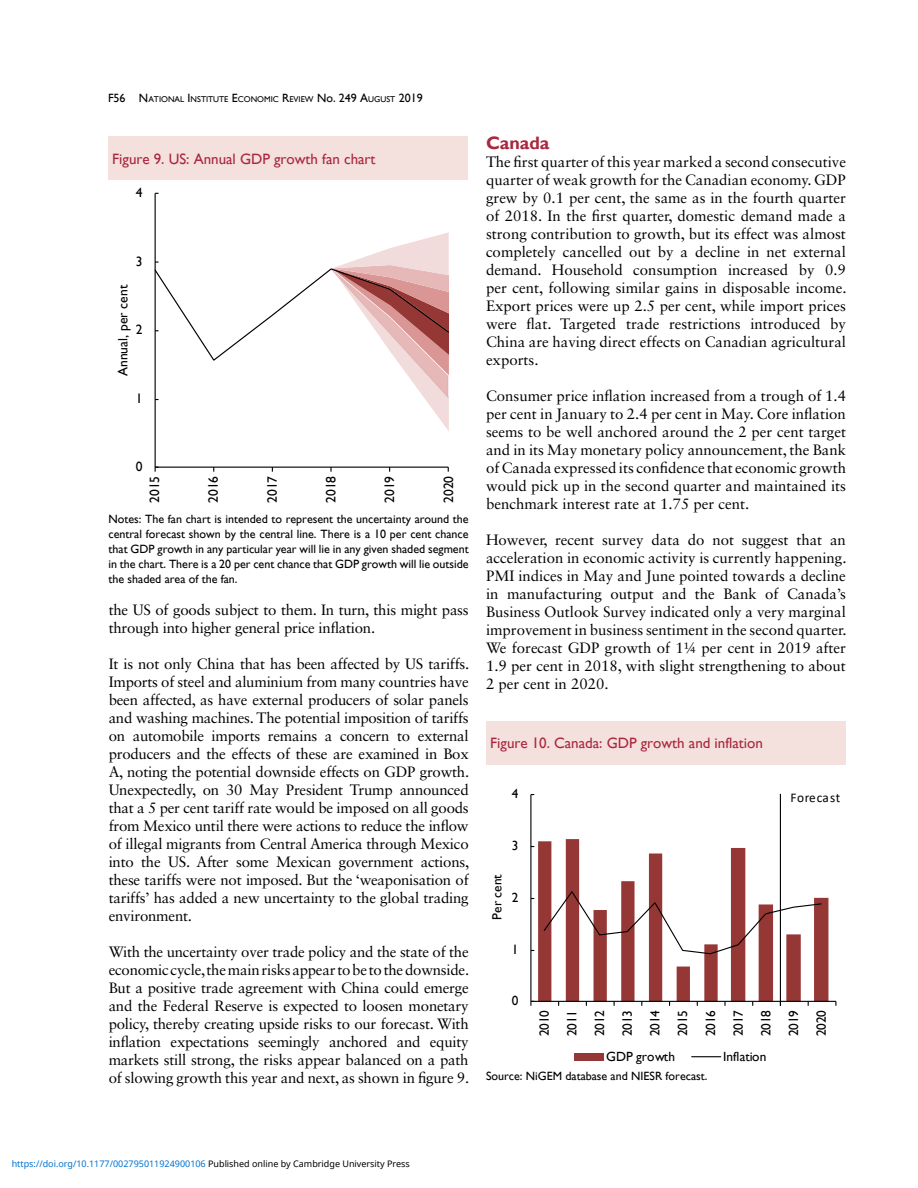
<style>
.page{position:relative;width:918px;height:1188px;background:#fff}
.page>*{position:absolute;margin:0;border:0;box-sizing:border-box;transform-origin:0 0}
.t1{font:700 18px "Gill Sans";color:#aa273d}
.t2{font:15px/18px "Sabon LT Std";letter-spacing:-.015em;color:#000;text-align:justify}
.t3{font:15px "Gill Sans";color:#aa273d}
.t4{font:13.5px "Gill Sans";color:#000}
.t5{font:13.35px/27.8px "Gill Sans";color:#000;text-align:justify}
.t6{font:13.35px "Calibri";letter-spacing:.04em;color:#000}
.t7{font:12px/15px "Gill Sans";color:#000;text-align:justify}
.t8{font:9px "Noto Sans";color:#0172cf}
.t9{font:8.4px "Gill Sans";color:#000}
.s1{font-size:12px}
.s2{color:#000}
</style>
<div class="page">
<div style="left:108px;top:137px;width:360px;height:43px;background:#f4e0dd"></div>
<svg style="left:156px;top:400px;width:293px;height:31px"></svg>
<hr style="left:155px;top:193px;width:1px;height:274px;background:#000">
<hr style="left:155px;top:467px;width:293px;height:1px;background:#000">
<svg style="left:155px;top:232px;width:294px;height:168px"></svg>
<div style="left:486px;top:721px;width:360px;height:43px;background:#f4e0dd"></div>
<svg style="left:538px;top:839px;width:290px;height:162px"></svg>
<hr style="left:530px;top:795px;width:1px;height:206px;background:#000">
<hr style="left:531px;top:1001px;width:305px;height:1px;background:#000">
<svg style="left:543px;top:890px;width:279px;height:65px"></svg>
<div style="left:575px;top:1053px;width:29px;height:8px;background:#953735"></div>
<svg style="left:692px;top:1056px;width:29px;height:1px"></svg>
<hr style="left:780px;top:794px;width:1px;height:212px;background:#000">
<p class="t9" style="left:108px;top:94px;width:316px"><span class="s1">F56</span> <span class="s1">N</span>ATIONAL <span class="s1">I</span> NSTITUTE <span class="s1">E</span>CONOMIC <span class="s1">R</span>EVIEW <span class="s1">No. 249</span> <span class="s1">A</span>UGUST <span class="s1">2019</span></p>
<p class="t3" style="left:112px;top:150px;width:265px">Figure 9. US: Annual GDP growth fan chart</p>
<p class="t4" style="left:136px;top:185px;width:8px">4</p>
<p class="t4" style="left:136px;top:253px;width:8px">3</p>
<p class="t4" style="left:115px;top:376px;width:93px;rotate:-90deg">Annual, per cent</p>
<p class="t4" style="left:136px;top:322px;width:8px">2</p>
<p class="t4" style="left:136px;top:390px;width:8px">1</p>
<p class="t4" style="left:136px;top:459px;width:8px">0</p>
<p class="t4" style="left:147px;top:503px;width:29px;rotate:-90deg">2015</p>
<p class="t4" style="left:205px;top:503px;width:29px;rotate:-90deg">2016</p>
<p class="t4" style="left:264px;top:503px;width:29px;rotate:-90deg">2017</p>
<p class="t4" style="left:323px;top:503px;width:29px;rotate:-90deg">2018</p>
<p class="t4" style="left:382px;top:503px;width:29px;rotate:-90deg">2019</p>
<p class="t4" style="left:441px;top:503px;width:29px;rotate:-90deg">2020</p>
<p class="t7" style="left:109px;top:512px;width:362px">Notes: The fan chart is intended to represent the uncertainty around the central forecast shown by the central line. There is a 10 per cent chance that GDP growth in any particular year will lie in any given shaded segment in the chart. There is a 20 per cent chance that GDP growth will lie outside the shaded area of the fan.</p>
<p class="t2" style="left:109px;top:601px;width:362px">the US of goods subject to them. In turn, this might pass through into higher general price inflation.</p>
<p class="t2" style="left:109px;top:655px;width:362px">It is not only China that has been affected by US tariffs.<br>Imports of steel and aluminium from many countries have been affected, as have external producers of solar panels and washing machines. The potential imposition of tariffs on automobile imports remains a concern to external producers and the effects of these are examined in Box A, noting the potential downside effects on GDP growth.<br>Unexpectedly, on 30 May President Trump announced that a 5 per cent tariff rate would be imposed on all goods from Mexico until there were actions to reduce the inflow of illegal migrants from Central America through Mexico into the US. After some Mexican government actions, these tariffs were not imposed. But the ‘weaponisation of tariffs’ has added a new uncertainty to the global trading environment.</p>
<p class="t2" style="left:109px;top:943px;width:362px">With the uncertainty over trade policy and the state of the economic cycle, the main risks appear to be to the downside.<br>But a positive trade agreement with China could emerge and the Federal Reserve is expected to loosen monetary policy, thereby creating upside risks to our forecast. With inflation expectations seemingly anchored and equity markets still strong, the risks appear balanced on a path of slowing growth this year and next, as shown in figure 9.</p>
<p class="t1" style="left:486px;top:132px;width:65px">Canada</p>
<p class="t2" style="left:486px;top:153px;width:362px">The first quarter of this year marked a second consecutive quarter of weak growth for the Canadian economy. GDP grew by 0.1 per cent, the same as in the fourth quarter of 2018. In the first quarter, domestic demand made a strong contribution to growth, but its effect was almost completely cancelled out by a decline in net external demand. Household consumption increased by 0.9 per cent, following similar gains in disposable income.<br>Export prices were up 2.5 per cent, while import prices were flat. Targeted trade restrictions introduced by China are having direct effects on Canadian agricultural exports.</p>
<p class="t2" style="left:486px;top:387px;width:362px">Consumer price inflation increased from a trough of 1.4 per cent in January to 2.4 per cent in May. Core inflation seems to be well anchored around the 2 per cent target and in its May monetary policy announcement, the Bank of Canada expressed its confidence that economic growth would pick up in the second quarter and maintained its benchmark interest rate at 1.75 per cent.</p>
<p class="t2" style="left:486px;top:531px;width:362px">However, recent survey data do not suggest that an acceleration in economic activity is currently happening.<br>PMI indices in May and June pointed towards a decline in manufacturing output and the Bank of Canada’s Business Outlook Survey indicated only a very marginal improvement in business sentiment in the second quarter.<br>We forecast GDP growth of 1¼ per cent in 2019 after 1.9 per cent in 2018, with slight strengthening to about 2 per cent in 2020.</p>
<p class="t3" style="left:490px;top:734px;width:274px">Figure 10. Canada: GDP growth and inflation</p>
<p class="t5" style="left:512px;top:780px;width:8px">4</p>
<p class="t5" style="left:483px;top:920px;width:47px;rotate:-90deg">Per cent</p>
<p class="t5" style="left:512px;top:832px;width:8px">3</p>
<p class="t5" style="left:512px;top:884px;width:8px">2</p>
<p class="t5" style="left:512px;top:935px;width:8px">1</p>
<p class="t5" style="left:512px;top:987px;width:8px">0</p>
<p class="t6" style="left:790px;top:788px;width:51px">Forecast</p>
<p class="t5" style="left:530px;top:1036px;width:28px;rotate:-90deg">2010<br>2011<br>2012<br>2013<br>2014<br>2015<br>2016<br>2017<br>2018<br>2019<br>2020</p>
<p class="t5" style="left:606px;top:1042px;width:70px">GDP growth</p>
<p class="t5" style="left:723px;top:1042px;width:45px">Inflation</p>
<p class="t7" style="left:486px;top:1069px;width:223px">Source: NiGEM database and NIESR forecast.</p>
<p class="t8" style="left:12px;top:1157px;width:400px">https://doi.org/10.1177/002795011924900106 <span class="s2">Published online by Cambridge University Press</span></p>
</div>
